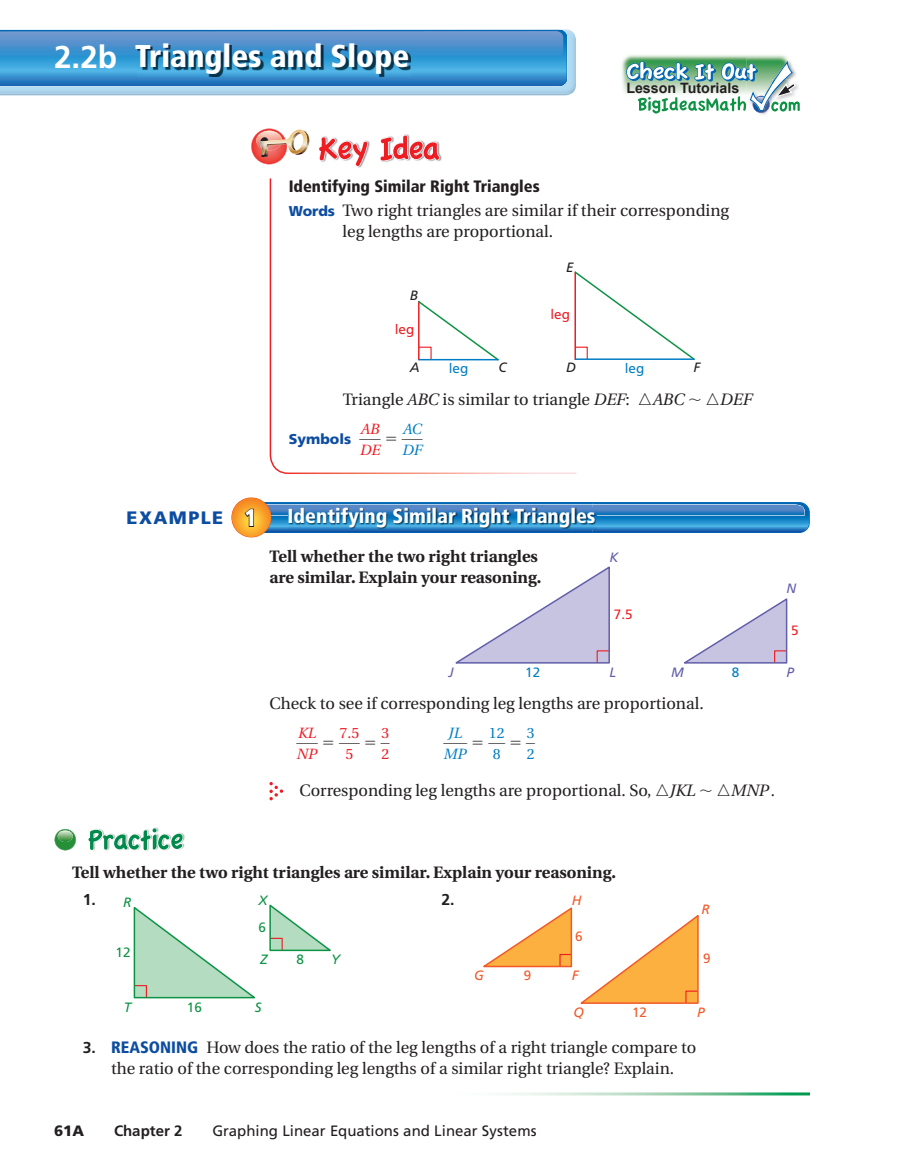
<style>
.page{position:relative;width:918px;height:1175px;background:#fff}
.page>*{position:absolute;margin:0;border:0;box-sizing:border-box;transform-origin:0 0}
.t1{font:900 condensed 31.5px "Frutiger";color:#fff}
.t2{font:900 condensed 20.25px "Frutiger";color:#fff}
.t3{font:900 18px "Frutiger";letter-spacing:.08em;color:#0d4da1}
.t4{font:16.5px/21px "Utopia";color:#231f20;text-align:center}
.t5{font:700 16.5px/21px "Utopia";color:#231f20}
.t6{font:900 condensed 16.5px "Frutiger";color:#231f20}
.t7{font:700 15.75px "Frutiger";color:#231f20}
.t8{font:15px "Frutiger";color:#231f20}
.t9{font:700 15px "Frutiger";color:#231f20}
.t10{font:900 15px "Frutiger";color:#231f20}
.t11{font:italic 14.85px/21.3px "Utopia";color:#ee1d23}
.t12{font:italic 14.85px/21.3px "Utopia";color:#007ec5;text-align:center}
.t13{font:14.85px/21.3px "Utopia";color:#ee1d23;text-align:center}
.t14{font:14.85px/21.3px "Utopia";color:#007ec5}
.t15{font:700 14.25px "Arial";color:#231f20}
.t16{font:900 14.25px "Frutiger";color:#0d4da1}
.t17{font:13.5px "Frutiger";color:#ee1d23}
.t18{font:13.5px "Frutiger";color:#007ec5}
.t19{font:13.5px "Frutiger";color:#0d9344}
.t20{font:italic 13.5px "Frutiger";color:#0d9344}
.t21{font:italic 13.5px "Frutiger";color:#f15929}
.t22{font:italic 13.5px "Frutiger";color:#231f20}
.t23{font:italic 13.5px "Frutiger";color:#625ea9}
.t24{font:13.5px "Frutiger";color:#f15929}
.s1{font-weight:700;font-stretch:normal}
.s2{font-family:"Frutiger";font-weight:900;font-size:14.25px;color:#0d4da1}
.s3{font-style:italic}
.s4{font-stretch:condensed;font-size:24px;color:#231f20}
.s5{font-family:"Frutiger";font-weight:700;font-size:15.75px}
.s6{font-family:"Frutiger";font-weight:900;font-stretch:condensed;color:#0d4da1}
</style>
<div class="page">
<img style="left:622px;top:55px;width:165px;height:59px">
<img style="left:747px;top:58px;width:41px;height:57px">
<svg style="left:626px;top:60px;width:174px;height:53px"></svg>
<svg style="left:269px;top:782px;width:14px;height:18px"></svg>
<div style="left:231px;top:497px;width:40px;height:40px;border:1px solid #f15921;border-radius:50%"></div>
<svg style="left:232px;top:498px;width:39px;height:39px"></svg>
<svg style="left:244px;top:502px;width:566px;height:31px;background:#367fb3"></svg>
<img style="left:289px;top:508px;width:304px;height:7px">
<svg style="left:133px;top:904px;width:198px;height:95px"></svg>
<svg style="left:483px;top:907px;width:216px;height:97px"></svg>
<svg style="left:55px;top:829px;width:21px;height:21px"></svg>
<svg style="left:88px;top:827px;width:95px;height:24px"></svg>
<svg style="left:578px;top:273px;width:117px;height:87px"></svg>
<hr style="left:575px;top:358px;width:119px;height:2px;background:#007ec5">
<svg style="left:269px;top:178px;width:309px;height:296px"></svg>
<img style="left:322px;top:134px;width:120px;height:34px">
<svg style="left:319px;top:137px;width:49px;height:30px"></svg>
<svg style="left:380px;top:135px;width:60px;height:26px"></svg>
<svg style="left:251px;top:128px;width:58px;height:36px"></svg>
<img style="left:0;top:30px;width:576px;height:63px">
<img style="left:0;top:29px;width:561px;height:57px">
<img style="left:137px;top:45px;width:274px;height:32px">
<svg style="left:455px;top:566px;width:333px;height:98px"></svg>
<svg style="left:360px;top:436px;width:36px;height:4px"></svg>
<svg style="left:402px;top:439px;width:21px;height:1px"></svg>
<h1 class="t1" style="left:54px;top:43px;width:357px"><span class="s1">2.2b</span> Triangles and Slope</h1>
<p class="t15" style="left:626px;top:80px;width:114px">Lesson Tutorials</p>
<p class="t6" style="left:289px;top:179px;width:252px">Identifying Similar Right Triangles</p>
<p class="t4" style="left:343px;top:201px;width:388px;text-align:left;text-indent:-54px"><span class="s2">Words</span> Two right triangles are similar if their corresponding leg lengths are proportional.</p>
<p class="t22" style="left:410px;top:290px;width:10px">B</p>
<p class="t17" style="left:395px;top:324px;width:21px">leg</p>
<p class="t22" style="left:566px;top:261px;width:9px">E</p>
<p class="t17" style="left:551px;top:309px;width:21px">leg</p>
<p class="t22" style="left:498px;top:362px;width:10px">C</p>
<p class="t4" style="left:343px;top:390px;width:411px">Triangle <span class="s3">ABC</span> is similar to triangle <span class="s3">DEF</span>: △<span class="s3">ABC</span> ∼ △<span class="s3">DEF</span></p>
<p class="t16" style="left:289px;top:433px;width:64px">Symbols</p>
<p class="t11" style="left:360px;top:419px;width:22px">AB<br>DE</p>
<p class="t12" style="left:402px;top:419px;width:21px;text-align:left">AC<br>DF</p>
<p class="t22" style="left:410px;top:362px;width:11px">A</p>
<p class="t22" style="left:566px;top:362px;width:11px">D</p>
<p class="t22" style="left:694px;top:362px;width:8px">F</p>
<p class="t18" style="left:449px;top:363px;width:21px">leg</p>
<p class="t18" style="left:625px;top:363px;width:21px">leg</p>
<p class="t3" style="left:127px;top:511px;width:132px">EXAMPLE <span class="s4">1</span></p>
<p class="t2" style="left:288px;top:508px;width:310px">Identifying Similar Right Triangles</p>
<p class="t5" style="left:269px;top:547px;width:274px">Tell whether the two right triangles are similar. Explain your reasoning.</p>
<p class="t23" style="left:610px;top:552px;width:11px">K</p>
<p class="t17" style="left:614px;top:609px;width:20px">7.5</p>
<p class="t23" style="left:787px;top:583px;width:11px">N</p>
<p class="t17" style="left:791px;top:625px;width:9px">5</p>
<p class="t18" style="left:525px;top:667px;width:17px">12</p>
<p class="t18" style="left:732px;top:667px;width:9px">8</p>
<p class="t23" style="left:449px;top:667px;width:7px">J</p>
<p class="t23" style="left:610px;top:667px;width:8px">L</p>
<p class="t23" style="left:671px;top:667px;width:14px">M</p>
<p class="t23" style="left:787px;top:667px;width:9px">P</p>
<p class="t4" style="left:269px;top:694px;width:436px">Check to see if corresponding leg lengths are proportional.</p>
<p class="t11" style="left:297px;top:723px;width:22px">KL<br>NP</p>
<p class="t13" style="left:340px;top:723px;width:21px">7.5<br>5</p>
<p class="t13" style="left:381px;top:723px;width:9px;text-align:left">3<br>2</p>
<p class="t12" style="left:444px;top:723px;width:24px">JL<br>MP</p>
<p class="t14" style="left:489px;top:723px;width:17px">12<br>8</p>
<p class="t14" style="left:527px;top:723px;width:9px">3<br>2</p>
<p class="t4" style="left:300px;top:781px;width:477px">Corresponding leg lengths are proportional. So, △<span class="s3">JKL</span> ∼ △<span class="s3">MNP .</span></p>
<p class="t5" style="left:72px;top:863px;width:546px">Tell whether the two right triangles are similar. Explain your reasoning.</p>
<p class="t7" style="left:83px;top:893px;width:15px">1.</p>
<p class="t7" style="left:441px;top:893px;width:15px">2.</p>
<p class="t20" style="left:259px;top:894px;width:11px">X</p>
<p class="t21" style="left:572px;top:894px;width:11px">H</p>
<p class="t20" style="left:123px;top:896px;width:10px">R</p>
<p class="t19" style="left:116px;top:946px;width:17px">12</p>
<p class="t19" style="left:259px;top:921px;width:9px">6</p>
<p class="t19" style="left:296px;top:953px;width:9px">8</p>
<p class="t20" style="left:260px;top:953px;width:9px">Z</p>
<p class="t20" style="left:331px;top:953px;width:11px">Y</p>
<p class="t24" style="left:575px;top:931px;width:9px">6</p>
<p class="t21" style="left:474px;top:970px;width:11px">G</p>
<p class="t21" style="left:572px;top:970px;width:8px">F</p>
<p class="t24" style="left:524px;top:970px;width:9px">9</p>
<p class="t21" style="left:701px;top:904px;width:10px">R</p>
<p class="t24" style="left:703px;top:953px;width:9px">9</p>
<p class="t20" style="left:124px;top:1001px;width:9px">T</p>
<p class="t20" style="left:255px;top:1001px;width:8px">S</p>
<p class="t19" style="left:187px;top:1001px;width:17px">16</p>
<p class="t21" style="left:573px;top:1006px;width:12px">Q</p>
<p class="t21" style="left:697px;top:1006px;width:9px">P</p>
<p class="t24" style="left:632px;top:1006px;width:17px">12</p>
<p class="t4" style="left:83px;top:1038px;width:615px"><span class="s5">3.</span> <span class="s6">REASONING</span> How does the ratio of the leg lengths of a right triangle compare to the ratio of the corresponding leg lengths of a similar right triangle? Explain.</p>
<p class="t10" style="left:54px;top:1124px;width:32px">61A</p>
<p class="t9" style="left:114px;top:1124px;width:70px">Chapter 2</p>
<p class="t8" style="left:212px;top:1124px;width:326px">Graphing Linear Equations and Linear Systems</p>
</div>
